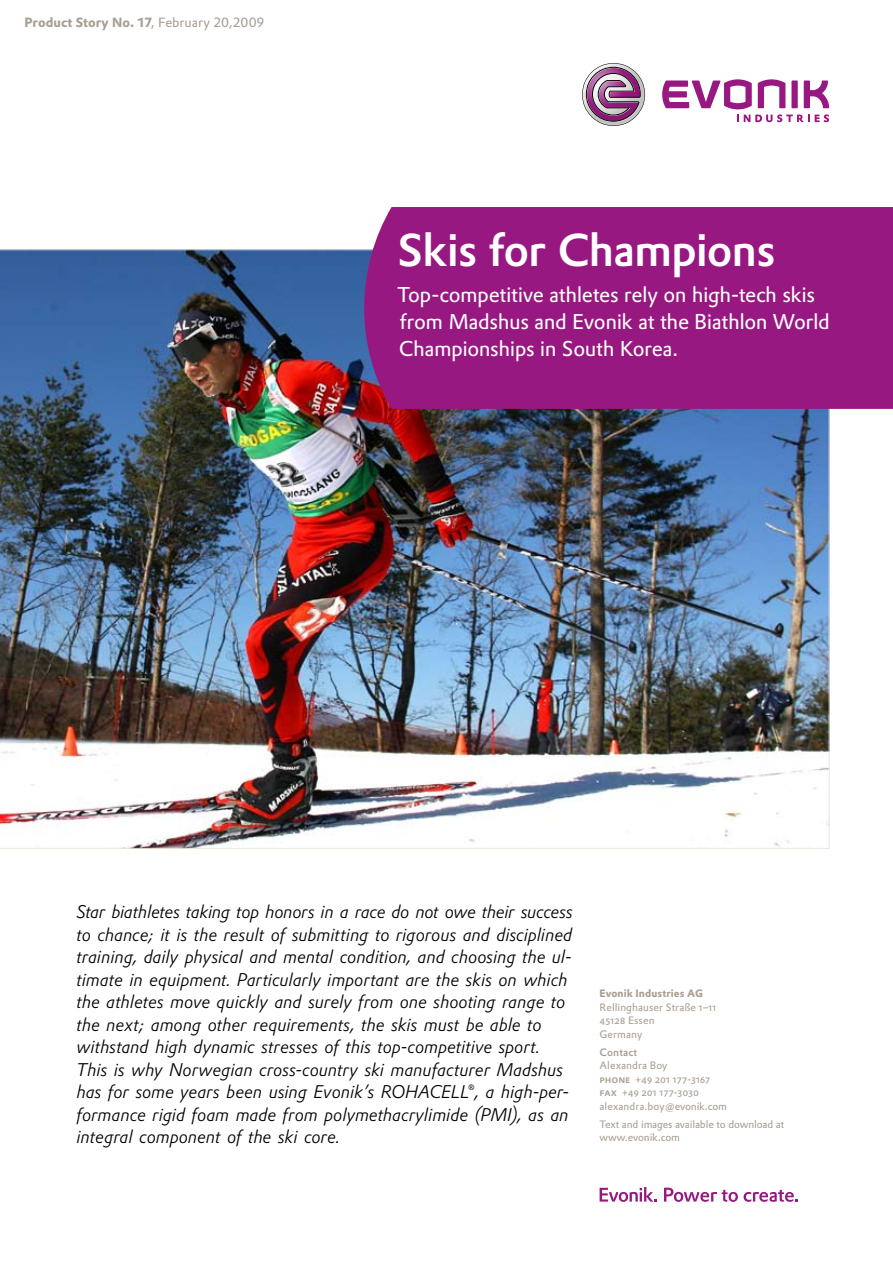
<style>
.page{position:relative;width:893px;height:1263px;background:#fff}
.page>*{position:absolute;margin:0;border:0;box-sizing:border-box;transform-origin:0 0}
.t1{font:45px "DTL Prokyon TPRO Medium Regula";letter-spacing:-.025em;color:#fff}
.t2{font:21px/27px "DTL Prokyon TPRO";letter-spacing:-.02em;color:#fff}
.t3{font:italic 300 18px/22.5px "Evonik Prokyon";letter-spacing:-.015em;color:#000}
.t4{font:700 13.2px "DTL Prokyon TPRO";color:#a89e91}
.t5{font:10.5px/13.5px "DTL Prokyon TPRO";letter-spacing:-.01em;color:#a89e91}
.t6{font:700 10.5px "DTL Prokyon TPRO";letter-spacing:.005em;color:#a89e91}
.t7{font:10.5px "DTL Prokyon TPRO Medium Regula";letter-spacing:.005em;color:#a89e91}
.s1{font-weight:400}
.s2{font-family:"DTL Prokyon TPRO Medium Regula"}
</style>
<div class="page">
<img style="left:0;top:250px;width:829px;height:598px">
<div style="left:364px;top:207px;width:529px;height:202px;background:#981881"></div>
<svg style="left:582px;top:63px;width:63px;height:63px"></svg>
<svg style="left:662px;top:79px;width:167px;height:43px"></svg>
<svg style="left:600px;top:1187px;width:57px;height:15px"></svg>
<svg style="left:664px;top:1187px;width:74px;height:15px"></svg>
<svg style="left:744px;top:1190px;width:54px;height:12px"></svg>
<p class="t4" style="left:25px;top:14px;width:242px">Product Story No. 17<span class="s1">, February 20,2009</span></p>
<h1 class="t1" style="left:398px;top:220px;width:379px">Skis for Champions</h1>
<p class="t2" style="left:397px;top:280px;width:434px">Top-competitive athletes rely on high-tech skis from Madshus and Evonik at the Biathlon World<br>Championships in South Korea.</p>
<p class="t3" style="left:77px;top:899px;width:498px">Star biathletes taking top honors in a race do not owe their success to chance; it is the result of submitting to rigorous and disciplined training, daily physical and mental condition, and choosing the ul&shy;timate in equipment. Particularly important are the skis on which the athletes move quickly and surely from one shooting range to the next; among other requirements, the skis must be able to withstand high dynamic stresses of this top-competitive sport.<br>This is why Norwegian cross-country ski manufacturer Madshus has for some years been using Evonik’s ROHACELL®, a high-per&shy;formance rigid foam made from polymethacrylimide (PMI), as an integral component of the ski core.</p>
<p class="t6" style="left:600px;top:987px;width:105px">Evonik Industries AG</p>
<p class="t5" style="left:600px;top:1000px;width:119px">Rellinghauser Straße 1–11<br>45128 Essen<br>Germany</p>
<p class="t7" style="left:600px;top:1045px;width:39px">Contact</p>
<p class="t5" style="left:600px;top:1059px;width:129px">Alexandra Boy<br><span class="s2">phone</span> +49 201 177-3167 <span class="s2">fax</span> +49 201 177-3030 alexandra.boy@evonik.com</p>
<p class="t5" style="left:600px;top:1117px;width:186px">Text and images available to download at www.evonik.com</p>
</div>
